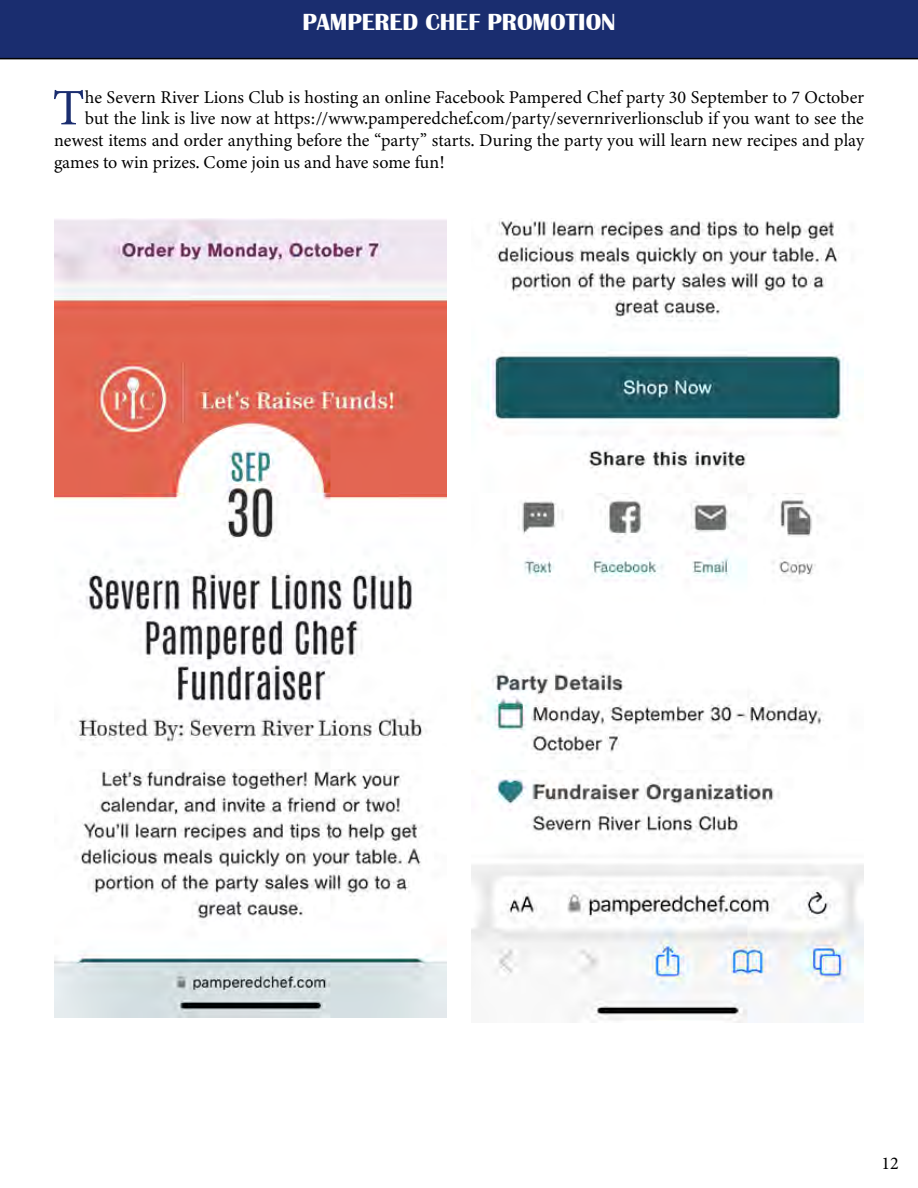
<style>
.page{position:relative;width:918px;height:1188px;background:#fff}
.page>*{position:absolute;margin:0;border:0;box-sizing:border-box;transform-origin:0 0}
.t1{font:51.3px "Minion Variable Concept";color:#1a2d6f}
.t2{font:700 24px "Britannic";color:#fff}
.t3{font:18px "Minion Variable Concept";color:#000}
.t4{font:18px "Minion Pro";color:#000}
</style>
<div class="page">
<img style="left:54px;top:219px;width:392px;height:799px">
<div style="left:0;top:0;width:918px;height:59px;background:#1a2d6f"></div>
<img style="left:472px;top:219px;width:392px;height:803px">
<h2 class="t2" style="left:302px;top:9px;width:315px">PAMPERED CHEF PROMOTION</h2>
<h1 class="t1" style="left:53px;top:72px;width:34px">T</h1>
<p class="t3" style="left:85px;top:84px;width:781px">he Severn River Lions Club is hosting an online Facebook Pampered Chef party 30 September to 7 October</p>
<p class="t3" style="left:85px;top:106px;width:781px">but the link is live now at https://www.pamperedchef.com/party/severnriverlionsclub if you want to see the</p>
<p class="t3" style="left:54px;top:128px;width:812px">newest items and order anything before the “party” starts. During the party you will learn new recipes and play</p>
<p class="t3" style="left:54px;top:149px;width:392px">games to win prizes. Come join us and have some fun!</p>
<p class="t4" style="left:882px;top:1151px;width:19px">12</p>
</div>
